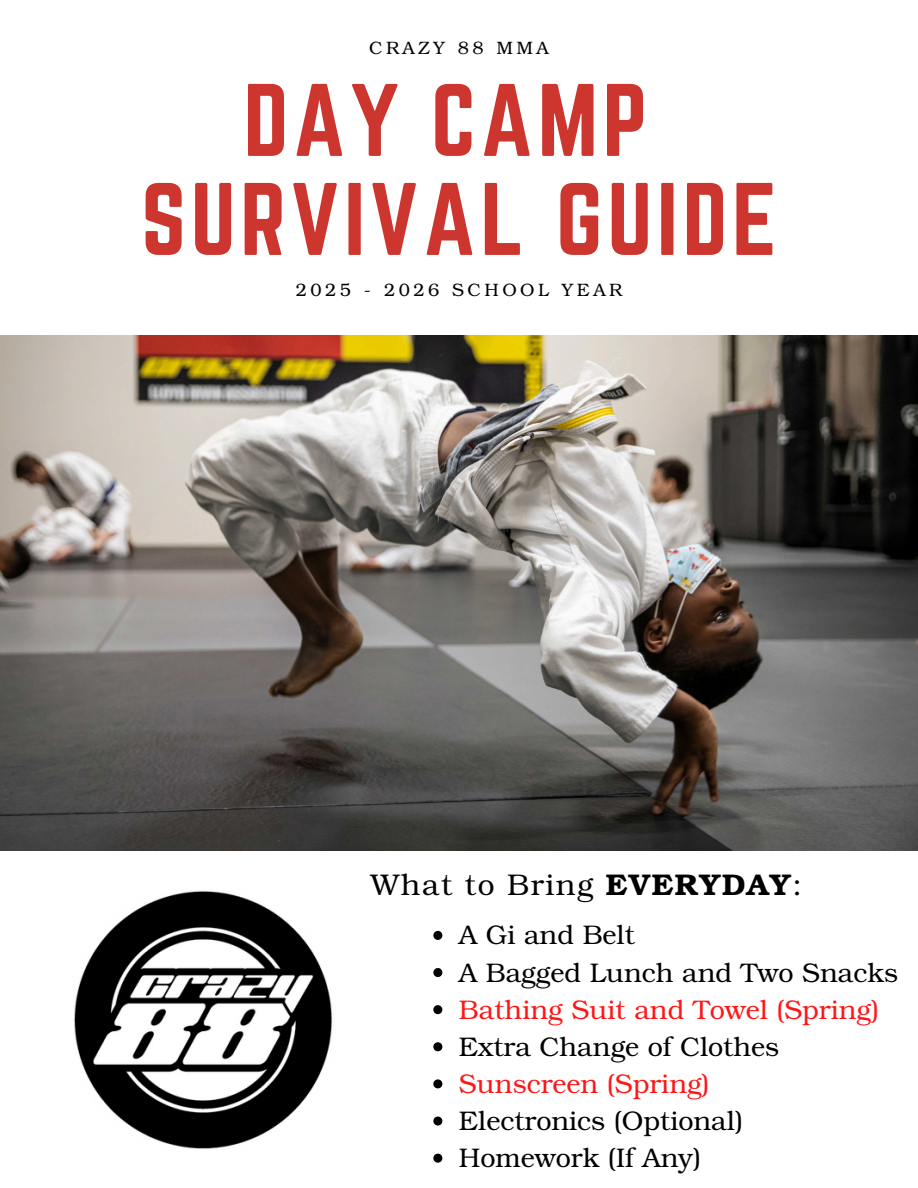
<style>
.page{position:relative;width:918px;height:1188px;background:#fff}
.page>*{position:absolute;margin:0;border:0;box-sizing:border-box;transform-origin:0 0}
.t1{font:90px/99px "Norwester";letter-spacing:.05em;color:#cc362f;text-align:center}
.t2{font:29.85px "Te X Gyre Bonum";letter-spacing:.05em;color:#000}
.t3{font:26.85px "Te X Gyre Bonum";color:#000}
.t4{font:26.85px "Te X Gyre Bonum";color:#ff1616}
.t5{font:18px "Te X Gyre Bonum";letter-spacing:.2em;color:#000}
.s1{font-weight:700}
</style>
<div class="page">
<img style="left:74px;top:891px;width:259px;height:258px">
<img style="left:0;top:336px;width:918px;height:514px">
<svg style="left:433px;top:931px;width:9px;height:9px"></svg>
<svg style="left:433px;top:968px;width:9px;height:9px"></svg>
<svg style="left:433px;top:1005px;width:9px;height:9px"></svg>
<svg style="left:433px;top:1042px;width:9px;height:9px"></svg>
<svg style="left:433px;top:1079px;width:9px;height:9px"></svg>
<svg style="left:433px;top:1117px;width:9px;height:9px"></svg>
<svg style="left:433px;top:1154px;width:9px;height:9px"></svg>
<p class="t5" style="left:369px;top:34px;width:181px">CRAZY 88 MMA</p>
<p class="t1" style="left:141px;top:70px;width:637px">DAY CAMP<br>SURVIVAL GUIDE</p>
<h1 class="t5" style="left:296px;top:277px;width:328px">2025 - 2026 SCHOOL YEAR</h1>
<p class="t2" style="left:371px;top:863px;width:433px">What to Bring <span class="s1">EVERYDAY</span>:</p>
<p class="t3" style="left:459px;top:916px;width:178px">A Gi and Belt</p>
<p class="t3" style="left:459px;top:953px;width:441px">A Bagged Lunch and Two Snacks</p>
<h2 class="t4" style="left:459px;top:990px;width:422px">Bathing Suit and Towel (Spring)</h2>
<p class="t3" style="left:459px;top:1027px;width:322px">Extra Change of Clothes</p>
<p class="t4" style="left:459px;top:1064px;width:252px">Sunscreen (Spring)</p>
<p class="t3" style="left:459px;top:1101px;width:286px">Electronics (Optional)</p>
<p class="t3" style="left:459px;top:1138px;width:244px">Homework (If Any)</p>
</div>
